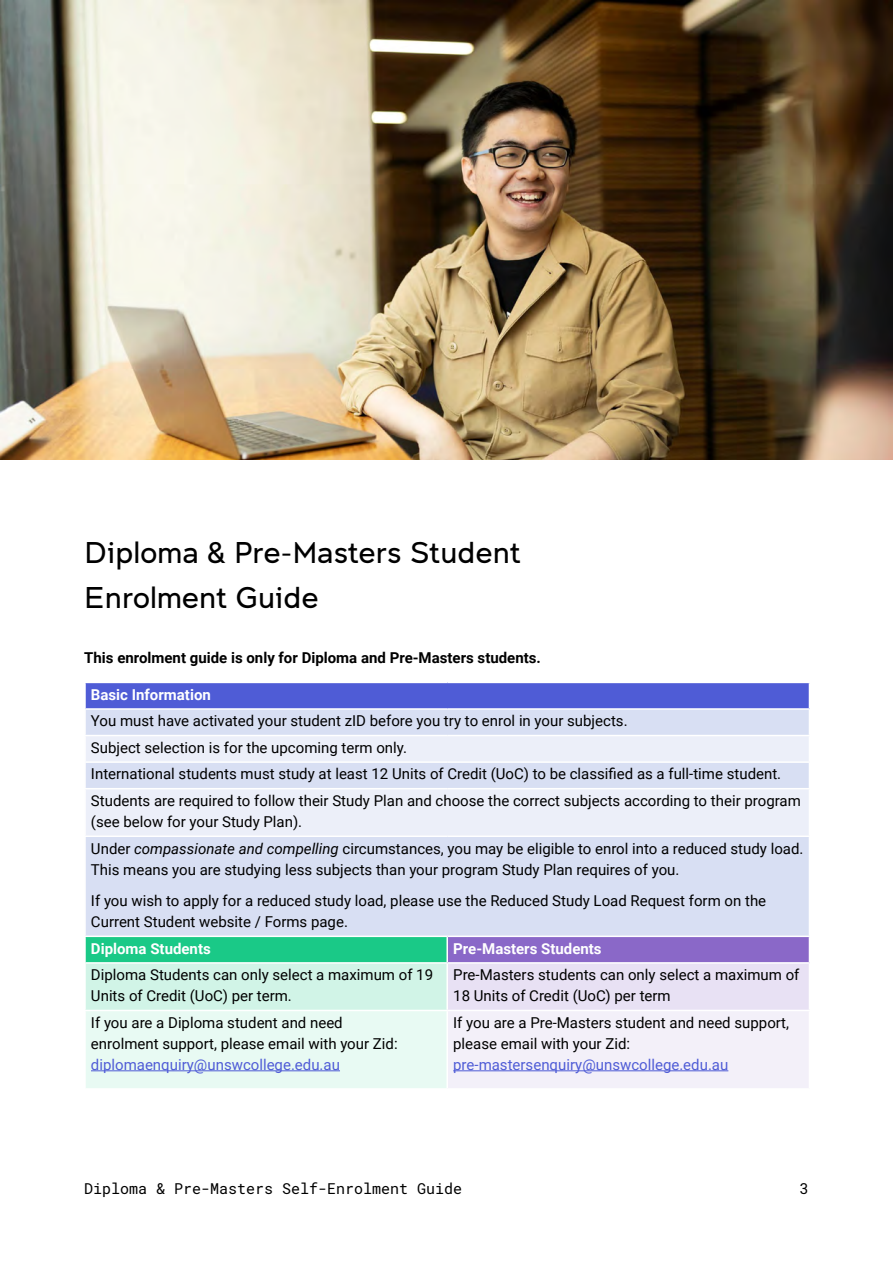
<style>
.page{position:relative;width:893px;height:1263px;background:#fff}
.page>*{position:absolute;margin:0;border:0;box-sizing:border-box;transform-origin:0 0}
.t1{font:300 30px/45px "Clancy";color:#000}
.t2{font:15px/26.5px "Roboto";color:#000}
.t3{font:15px "Roboto";color:#4f5cd6}
.t4{font:700 15px "Roboto";color:#000}
.t5{font:700 15px "Roboto";color:#fff}
.t6{font:15px "Roboto Mono";color:#000}
.s1{font-style:italic}
</style>
<div class="page">
<div style="left:85px;top:682px;width:724px;height:27px;background:#4f5cd6"></div>
<div style="left:86px;top:710px;width:723px;height:225px;background:#d8dff3"></div>
<svg style="left:86px;top:736px;width:723px;height:99px;background:#e6eaf7"></svg>
<div style="left:85px;top:936px;width:362px;height:27px;background:#1ac987"></div>
<div style="left:447px;top:936px;width:362px;height:27px;background:#8a68c8"></div>
<div style="left:85px;top:963px;width:362px;height:47px;background:#d1f4e7"></div>
<div style="left:447px;top:963px;width:362px;height:47px;background:#e8e1f4"></div>
<div style="left:85px;top:1010px;width:362px;height:79px;background:#e8faf3"></div>
<div style="left:447px;top:1010px;width:362px;height:79px;background:#f3f0f9"></div>
<hr style="left:84px;top:682px;width:363px;height:1px;background:#fff">
<hr style="left:84px;top:683px;width:2px;height:25px;background:#fff">
<hr style="left:447px;top:682px;width:363px;height:1px;background:#fff">
<hr style="left:84px;top:708px;width:363px;height:2px;background:#fff">
<hr style="left:447px;top:708px;width:363px;height:2px;background:#fff">
<hr style="left:84px;top:735px;width:363px;height:1px;background:#fff">
<hr style="left:447px;top:735px;width:363px;height:1px;background:#fff">
<hr style="left:84px;top:761px;width:363px;height:2px;background:#fff">
<hr style="left:447px;top:761px;width:363px;height:2px;background:#fff">
<hr style="left:84px;top:788px;width:363px;height:1px;background:#fff">
<hr style="left:447px;top:788px;width:363px;height:1px;background:#fff">
<hr style="left:84px;top:835px;width:363px;height:2px;background:#fff">
<hr style="left:447px;top:835px;width:363px;height:2px;background:#fff">
<hr style="left:84px;top:935px;width:363px;height:2px;background:#fff">
<hr style="left:84px;top:937px;width:2px;height:25px;background:#fff">
<hr style="left:447px;top:935px;width:363px;height:2px;background:#fff">
<hr style="left:446px;top:937px;width:2px;height:25px;background:#fff">
<hr style="left:84px;top:962px;width:363px;height:2px;background:#fff">
<hr style="left:84px;top:964px;width:2px;height:46px;background:#fff">
<hr style="left:447px;top:962px;width:363px;height:2px;background:#fff">
<hr style="left:446px;top:964px;width:2px;height:46px;background:#fff">
<hr style="left:84px;top:1010px;width:363px;height:1px;background:#fff">
<hr style="left:84px;top:1011px;width:2px;height:77px;background:#fff">
<hr style="left:447px;top:1010px;width:363px;height:1px;background:#fff">
<hr style="left:446px;top:1011px;width:2px;height:77px;background:#fff">
<hr style="left:84px;top:1088px;width:363px;height:2px;background:#fff">
<hr style="left:447px;top:1088px;width:363px;height:2px;background:#fff">
<hr style="left:91px;top:1070px;width:249px;height:1px;background:#4f5cd6">
<hr style="left:453px;top:1070px;width:275px;height:1px;background:#4f5cd6">
<img style="left:0;top:0;width:893px;height:459px">
<h1 class="t1" style="left:84px;top:530px;width:438px">Diploma &amp; Pre-Masters Student<br>Enrolment Guide</h1>
<p class="t4" style="left:84px;top:647px;width:458px">This enrolment guide is only for Diploma and Pre-Masters students.</p>
<p class="t5" style="left:91px;top:684px;width:121px">Basic Information</p>
<p class="t2" style="left:91px;top:707px;width:711px">You must have activated your student zID before you try to enrol in your subjects.<br>Subject selection is for the upcoming term only.<br>International students must study at least 12 Units of Credit (UoC) to be classified as a full-time student.<br>Students are required to follow their Study Plan and choose the correct subjects according to their program</p>
<p class="t2" style="left:91px;top:808px;width:714px">(see below for your Study Plan).<br>Under <span class="s1">compassionate and compelling</span> circumstances, you may be eligible to enrol into a reduced study load.</p>
<p class="t2" style="left:91px;top:853px;width:677px;line-height:31.5px">This means you are studying less subjects than your program Study Plan requires of you.<br>If you wish to apply for a reduced study load, please use the Reduced Study Load Request form on the</p>
<p class="t2" style="left:91px;top:908px;width:258px">Current Student website / Forms page.</p>
<p class="t5" style="left:91px;top:938px;width:121px">Diploma Students</p>
<p class="t5" style="left:453px;top:938px;width:150px">Pre-Masters Students</p>
<p class="t2" style="left:91px;top:964px;width:344px;line-height:21px">Diploma Students can only select a maximum of 19<br>Units of Credit (UoC) per term.</p>
<p class="t2" style="left:453px;top:964px;width:348px;line-height:21px">Pre-Masters students can only select a maximum of<br>18 Units of Credit (UoC) per term</p>
<p class="t2" style="left:91px;top:1011px;width:308px;line-height:21px">If you are a Diploma student and need enrolment support, please email with your Zid:</p>
<p class="t3" style="left:91px;top:1054px;width:250px">diplomaenquiry@unswcollege.edu.au</p>
<p class="t2" style="left:453px;top:1011px;width:337px;line-height:21px">If you are a Pre-Masters student and need support, please email with your Zid:</p>
<p class="t3" style="left:453px;top:1054px;width:277px">pre-mastersenquiry@unswcollege.edu.au</p>
<p class="t6" style="left:84px;top:1178px;width:380px">Diploma &amp; Pre-Masters Self-Enrolment Guide</p>
<p class="t6" style="left:800px;top:1178px;width:10px">3</p>
</div>
